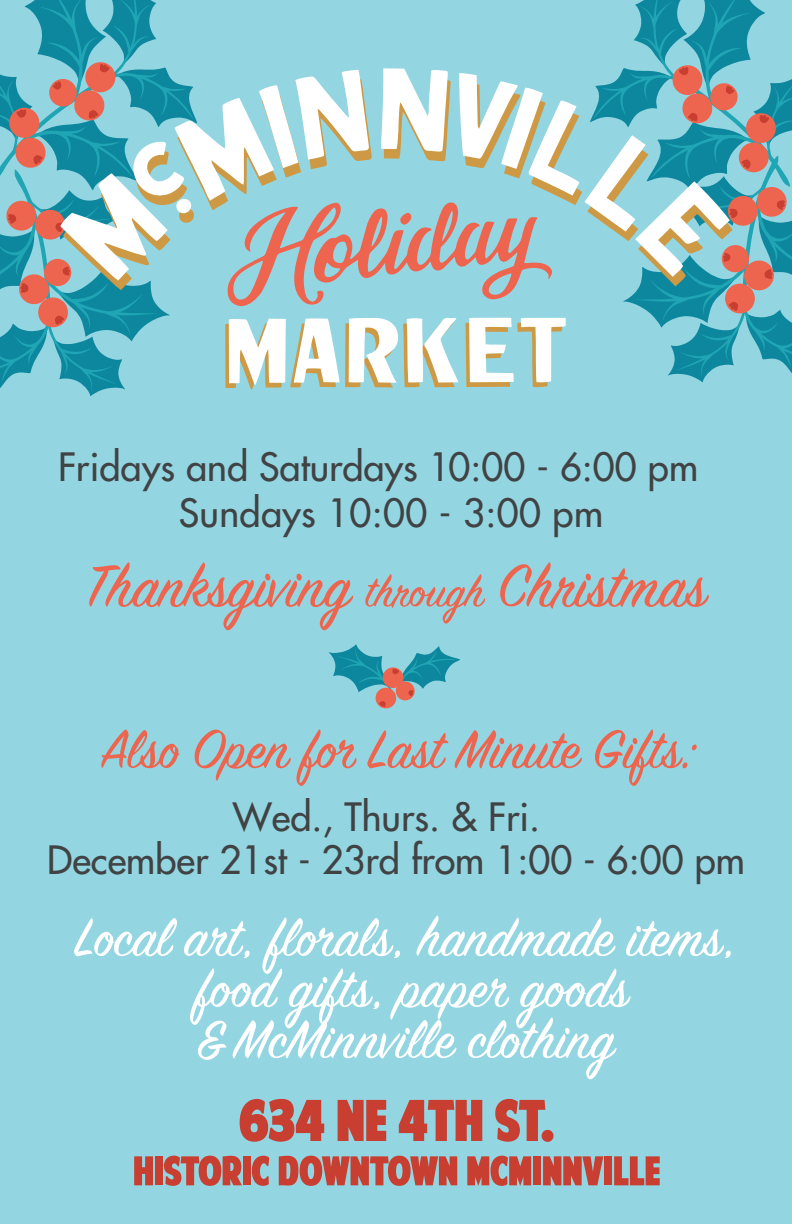
<style>
.page{position:relative;width:792px;height:1224px;background:#93d6e1}
.page>*{position:absolute;margin:0;border:0;box-sizing:border-box;transform-origin:0 0}
.t1{font:66px "Sign Painter House Script";color:#ee654f}
.t2{font:60px "Sign Painter House Script";color:#fff}
.t3{font:500 38px/45.6px "Futura Std";color:#414244}
</style>
<div class="page">
<svg style="left:240px;top:1099px;width:84px;height:43px"></svg>
<svg style="left:338px;top:1100px;width:48px;height:41px;background:#c0544a"></svg>
<svg style="left:399px;top:1100px;width:83px;height:41px"></svg>
<svg style="left:495px;top:1099px;width:59px;height:43px"></svg>
<svg style="left:134px;top:1156px;width:19px;height:29px"></svg>
<div style="left:155px;top:1156px;width:8px;height:29px;background:#c83e30"></div>
<svg style="left:164px;top:1156px;width:78px;height:30px"></svg>
<div style="left:243px;top:1156px;width:8px;height:29px;background:#c83e30"></div>
<svg style="left:252px;top:1156px;width:17px;height:30px"></svg>
<svg style="left:279px;top:1156px;width:178px;height:30px"></svg>
<svg style="left:467px;top:1156px;width:64px;height:30px"></svg>
<div style="left:533px;top:1156px;width:8px;height:29px;background:#c83e30"></div>
<svg style="left:543px;top:1156px;width:60px;height:29px"></svg>
<div style="left:604px;top:1156px;width:8px;height:29px;background:#c83e30"></div>
<svg style="left:614px;top:1156px;width:46px;height:29px"></svg>
<svg style="left:0;top:0;width:792px;height:396px"></svg>
<div style="left:176px;top:199px;width:15px;height:14px;background:#fff;border-radius:7px"></div>
<svg style="left:365px;top:574px;width:120px;height:50px"></svg>
<svg style="left:101px;top:729px;width:596px;height:57px"></svg>
<svg style="left:329px;top:644px;width:132px;height:65px"></svg>
<svg style="left:74px;top:915px;width:657px;height:53px"></svg>
<svg style="left:190px;top:968px;width:441px;height:61px"></svg>
<p class="t3" style="left:179px;top:445px;width:521px;text-indent:-121px">Fridays and Saturdays 10:00 - 6:00 pm<br>Sundays 10:00 - 3:00 pm</p>
<h1 class="t1" style="left:86px;top:555px;width:266px">Thanksgiving</h1>
<h1 class="t1" style="left:498px;top:555px;width:210px">Christmas</h1>
<p class="t3" style="left:47px;top:795px;width:699px;line-height:43.2px;text-align:center">Wed., Thurs. &amp; Fri.<br>December 21st - 23rd from 1:00 - 6:00 pm</p>
<h2 class="t2" style="left:196px;top:1011px;width:420px">&amp; McMinnville clothing</h2>
</div>
